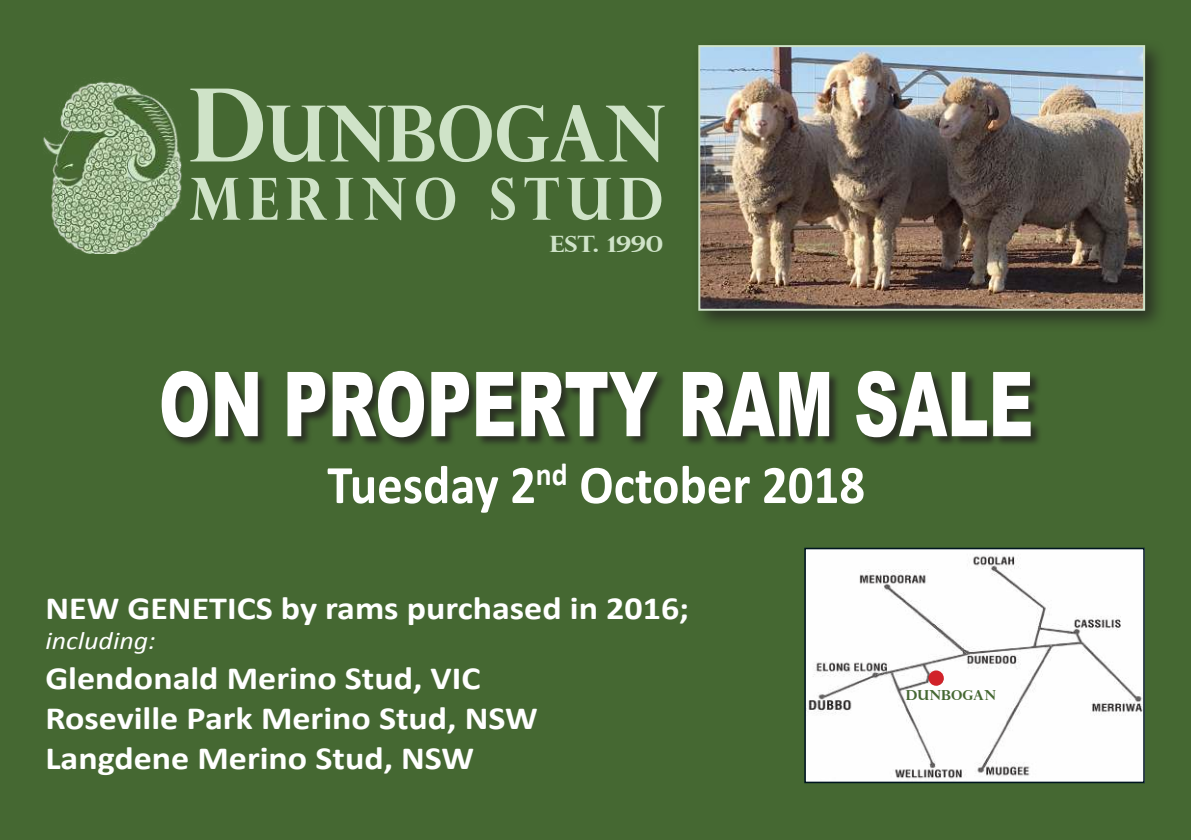
<style>
.page{position:relative;width:1191px;height:840px;background:#fff}
.page>*{position:absolute;margin:0;border:0;box-sizing:border-box;transform-origin:0 0}
.t1{font:900 89.6px "Arial";color:#fff;scale:.69 1}
.t2{font:700 77.6px "Perpetua Titling";color:#cfe3c8;scale:.9 1}
.t3{font:700 58.2px "Perpetua Titling";letter-spacing:.14em;color:#cfe3c8;scale:.9 1}
.t4{font:700 54.6px "Calibri";color:#fff;scale:.93 1}
.t5{font:700 32.4px/40px "Calibri";color:#fff;scale:1.11 1}
.t6{font:italic 25.2px "Calibri";color:#fff;scale:1.11 1}
.t7{font:700 22.4px "Perpetua Titling";color:#cfe3c8;scale:1.14 1}
.t8{font:700 13.8px "Perpetua Titling";color:#456832}
.s1{font-size:101.2px}
.s2{color:#d4e6ce}
</style>
<div class="page">
<div style="left:0;top:0;width:1191px;height:839px;background:#456832"></div>
<img style="left:43px;top:81px;width:139px;height:172px">
<div style="left:691px;top:38px;width:476px;height:294px;background:#221f1f;opacity:.75"></div>
<img style="left:701px;top:48px;width:441px;height:259px">
<div style="left:698px;top:45px;width:447px;height:265px;border:2px solid #cfe3c8"></div>
<div style="left:161px;top:370px;width:881px;height:79px;background:#221f1f;opacity:.75"></div>
<img style="left:807px;top:550px;width:334px;height:229px">
<div style="left:804px;top:547px;width:340px;height:235px;border:2px solid #001621"></div>
<div style="left:928px;top:670px;width:15px;height:15px;background:#d12229;border-radius:50%"></div>
<h2 class="t2" style="left:189px;top:89px;width:530px"><span class="s1">D</span>UNBOGAN</h2>
<h3 class="t3" style="left:189px;top:165px;width:528px">MERINO STU<span class="s2">D</span></h3>
<p class="t7" style="left:549px;top:231px;width:101px">EST. 1990</p>
<h1 class="t1" style="left:159px;top:370px;width:1269px">ON PROPERTY RAM SALE</h1>
<h3 class="t4" style="left:327px;top:465px;width:580px">Tuesday 2<sup>nd</sup> October 2018</h3>
<p class="t5" style="left:45px;top:589px;width:581px">NEW GENETICS by rams purchased in 2016;</p>
<p class="t6" style="left:45px;top:631px;width:101px">including:</p>
<p class="t5" style="left:45px;top:659px;width:445px">Glendonald Merino Stud, VIC<br>Roseville Park Merino Stud, NSW<br>Langdene Merino Stud, NSW</p>
<p class="t8" style="left:905px;top:686px;width:92px">DUNBOGAN</p>
</div>
